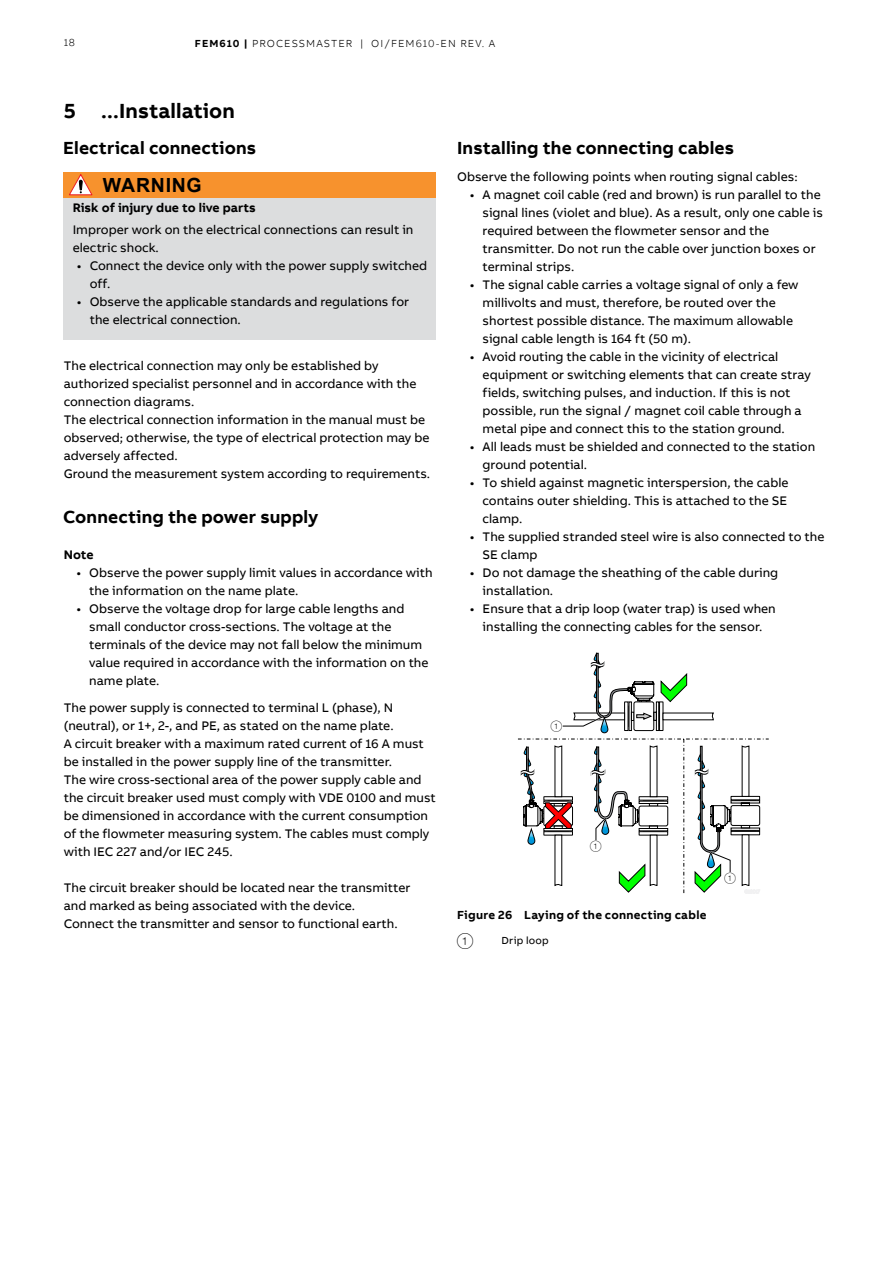
<style>
.page{position:relative;width:893px;height:1263px;background:#fff}
.page>*{position:absolute;margin:0;border:0;box-sizing:border-box;transform-origin:0 0}
.t1{font:700 21px "AB Bvoice";letter-spacing:.005em;color:#000}
.t2{font:700 19.5px "Arial";letter-spacing:.035em;color:#000}
.t3{font:700 18px "AB Bvoice";letter-spacing:.005em;color:#000}
.t4{font:12.75px/18px "AB Bvoice";color:#000}
.t5{font:700 12.75px "AB Bvoice";color:#000}
.t6{font:700 12px "AB Bvoice";letter-spacing:.02em;color:#000}
.t7{font:300 10.5px "AB Bvoice";letter-spacing:.1em;color:#000}
.t8{font:10.5px "AB Bvoice";letter-spacing:.025em;color:#000}
.t9{font:10.5px "Number Clear";color:#000}
.t10{font:7.35px "Number Clear";color:#000}
.s1{font-weight:700}
</style>
<div class="page">
<div style="left:64px;top:199px;width:372px;height:141px;background:#dcddde"></div>
<div style="left:64px;top:172px;width:372px;height:26px;background:#f7922d"></div>
<svg style="left:69px;top:174px;width:24px;height:22px"></svg>
<svg style="left:562px;top:653px;width:152px;height:80px"></svg>
<svg style="left:518px;top:739px;width:251px;height:154px"></svg>
<div style="left:724px;top:872px;width:12px;height:12px;background:#fff;border-radius:50%"></div>
<p class="t7" style="left:64px;top:36px;width:13px">18</p>
<p class="t7" style="left:195px;top:37px;width:302px"><span class="s1">FEM610 |</span> PROCESSMASTER | OI/FEM610-EN REV. A</p>
<h1 class="t1" style="left:64px;top:97px;width:173px">5 ... Installation</h1>
<h3 class="t3" style="left:63px;top:136px;width:194px">Electrical connections</h3>
<h2 class="t2" style="left:103px;top:172px;width:100px">WARNING</h2>
<p class="t5" style="left:73px;top:200px;width:185px">Risk of injury due to live parts</p>
<p class="t4" style="left:73px;top:221px;width:342px">Improper work on the electrical connections can result in electric shock.</p>
<p class="t4" style="left:90px;top:257px;width:339px;text-indent:-13px">• Connect the device only with the power supply switched off.</p>
<p class="t4" style="left:90px;top:293px;width:321px;text-indent:-13px">• Observe the applicable standards and regulations for the electrical connection.</p>
<p class="t4" style="left:64px;top:357px;width:368px">The electrical connection may only be established by authorized specialist personnel and in accordance with the connection diagrams.<br>The electrical connection information in the manual must be observed; otherwise, the type of electrical protection may be adversely affected.<br>Ground the measurement system according to requirements.</p>
<h3 class="t3" style="left:63px;top:505px;width:256px">Connecting the power supply</h3>
<p class="t5" style="left:64px;top:547px;width:31px">Note</p>
<p class="t4" style="left:89px;top:564px;width:345px;text-indent:-13px">• Observe the power supply limit values in accordance with the information on the name plate.</p>
<p class="t4" style="left:89px;top:600px;width:341px;text-indent:-13px">• Observe the voltage drop for large cable lengths and small conductor cross-sections. The voltage at the terminals of the device may not fall below the minimum value required in accordance with the information on the name plate.</p>
<p class="t4" style="left:64px;top:699px;width:374px">The power supply is connected to terminal L (phase), N (neutral), or 1+, 2-, and PE, as stated on the name plate.<br>A circuit breaker with a maximum rated current of 16 A must be installed in the power supply line of the transmitter.<br>The wire cross-sectional area of the power supply cable and the circuit breaker used must comply with VDE 0100 and must be dimensioned in accordance with the current consumption of the flowmeter measuring system. The cables must comply with IEC 227 and/or IEC 245.</p>
<p class="t4" style="left:64px;top:879px;width:348px">The circuit breaker should be located near the transmitter and marked as being associated with the device.<br>Connect the transmitter and sensor to functional earth.</p>
<h3 class="t3" style="left:457px;top:136px;width:279px">Installing the connecting cables</h3>
<p class="t4" style="left:457px;top:168px;width:342px">Observe the following points when routing signal cables:</p>
<p class="t4" style="left:483px;top:186px;width:342px;text-indent:-13px">• A magnet coil cable (red and brown) is run parallel to the signal lines (violet and blue). As a result, only one cable is required between the flowmeter sensor and the transmitter. Do not run the cable over junction boxes or terminal strips.</p>
<p class="t4" style="left:483px;top:276px;width:317px;text-indent:-13px">• The signal cable carries a voltage signal of only a few millivolts and must, therefore, be routed over the shortest possible distance. The maximum allowable signal cable length is 164 ft (50 m).</p>
<p class="t4" style="left:483px;top:348px;width:330px;text-indent:-13px">• Avoid routing the cable in the vicinity of electrical equipment or switching elements that can create stray fields, switching pulses, and induction. If this is not possible, run the signal / magnet coil cable through a metal pipe and connect this to the station ground.</p>
<p class="t4" style="left:483px;top:438px;width:334px;text-indent:-13px">• All leads must be shielded and connected to the station ground potential.</p>
<p class="t4" style="left:483px;top:474px;width:307px;text-align:justify;text-indent:-13px">• To shield against magnetic interspersion, the cable contains outer shielding. This is attached to the SE clamp.</p>
<p class="t4" style="left:483px;top:528px;width:343px;text-indent:-13px">• The supplied stranded steel wire is also connected to the<br>SE clamp</p>
<p class="t4" style="left:483px;top:564px;width:297px;text-indent:-13px">• Do not damage the sheathing of the cable during installation.</p>
<p class="t4" style="left:470px;top:600px;width:307px;text-align:center">• Ensure that a drip loop (water trap) is used when installing the connecting cables for the sensor.</p>
<p class="t10" style="left:551px;top:721px;width:13px">1</p>
<p class="t10" style="left:590px;top:842px;width:13px">1</p>
<p class="t6" style="left:457px;top:907px;width:251px">Figure 26 Laying of the connecting cable</p>
<p class="t9" style="left:457px;top:933px;width:18px">1</p>
<p class="t8" style="left:501px;top:934px;width:49px">Drip loop</p>
<p class="t10" style="left:724px;top:873px;width:13px">1</p>
</div>
